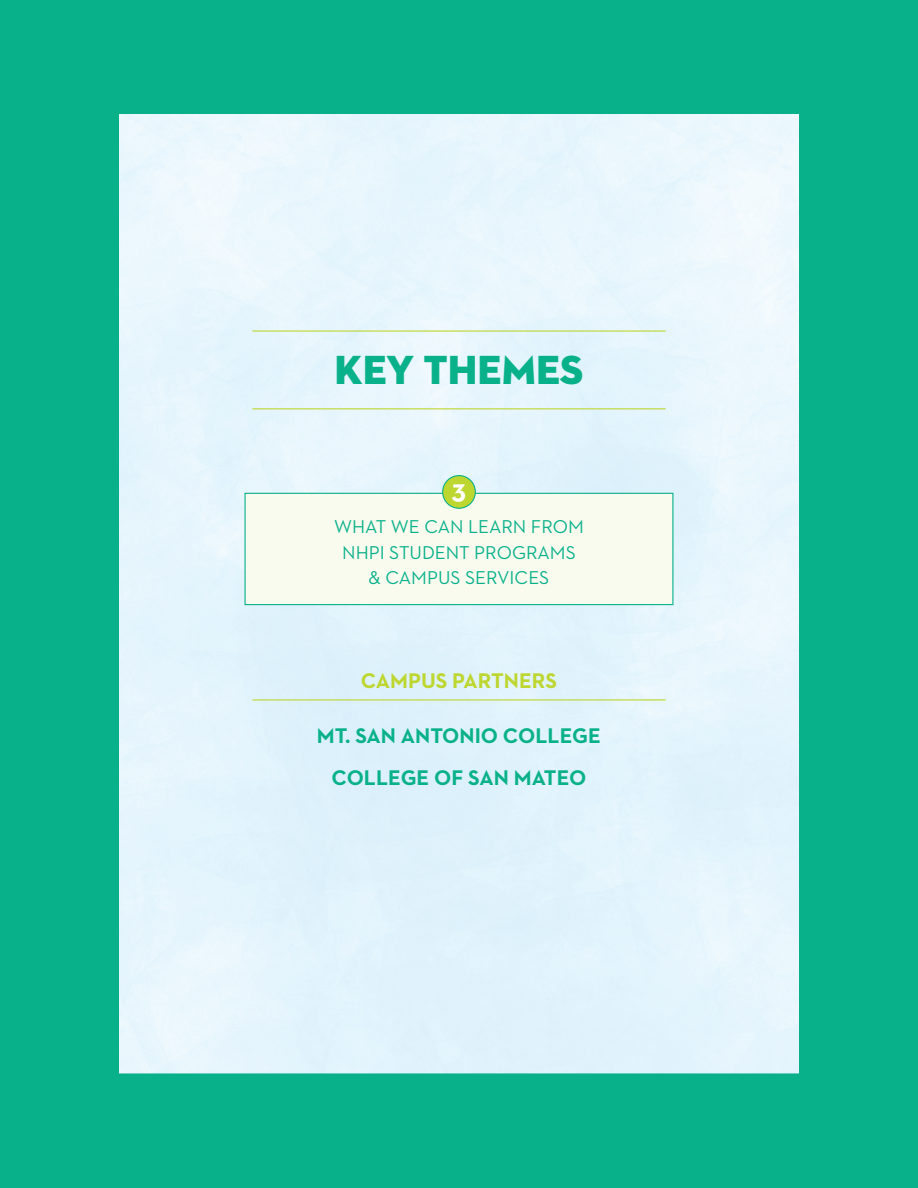
<style>
.page{position:relative;width:918px;height:1188px;background:#09b18a}
.page>*{position:absolute;margin:0;border:0;box-sizing:border-box;transform-origin:0 0}
.Headline{font:41.4px "Neutraface 2 Display Titling";color:#09b18a}
.Body_Copy{font:700 28.05px "Neutraface 2 Text";color:#fff}
.Small_Cap_Green_Subh{font:700 21.6px "Neutraface 2 Text";color:#09b18a}
.Small_Cap_Green_Subh-2{font:700 21.6px "Neutraface 2 Text";color:#bed630}
.Body_Copy-2{font:18.9px/25.2px "Neutraface 2 Text";color:#09b18a;text-align:center}
</style>
<div class="page">
<img style="left:119px;top:115px;width:680px;height:958px">
<div style="left:245px;top:493px;width:428px;height:112px;background:#f9fbef;border:1px solid #09b18a"></div>
<div style="left:443px;top:476px;width:32px;height:32px;background:#bed630;border-radius:50%"></div>
<div style="left:442px;top:475px;width:34px;height:34px;border:1px solid #09b18a;border-radius:50%"></div>
<hr style="left:252px;top:330px;width:414px;height:2px;background:#bed630">
<hr style="left:252px;top:408px;width:414px;height:1px;background:#bed630">
<hr style="left:252px;top:699px;width:414px;height:1px;background:#bed630">
<p class="Headline" style="left:335px;top:344px;width:250px">KEY THEMES</p>
<p class="Body_Copy" style="left:452px;top:471px;width:16px">3</p>
<p class="Body_Copy-2" style="left:334px;top:514px;width:251px">WHAT WE CAN LEARN FROM<br>NHPI STUDENT PROGRAMS &amp; CAMPUS SERVICES</p>
<p class="Small_Cap_Green_Subh-2" style="left:361px;top:666px;width:198px">CAMPUS PARTNERS</p>
<p class="Small_Cap_Green_Subh" style="left:317px;top:721px;width:286px">MT. SAN ANTONIO COLLEGE</p>
<p class="Small_Cap_Green_Subh" style="left:331px;top:764px;width:257px">COLLEGE OF SAN MATEO</p>
</div>
